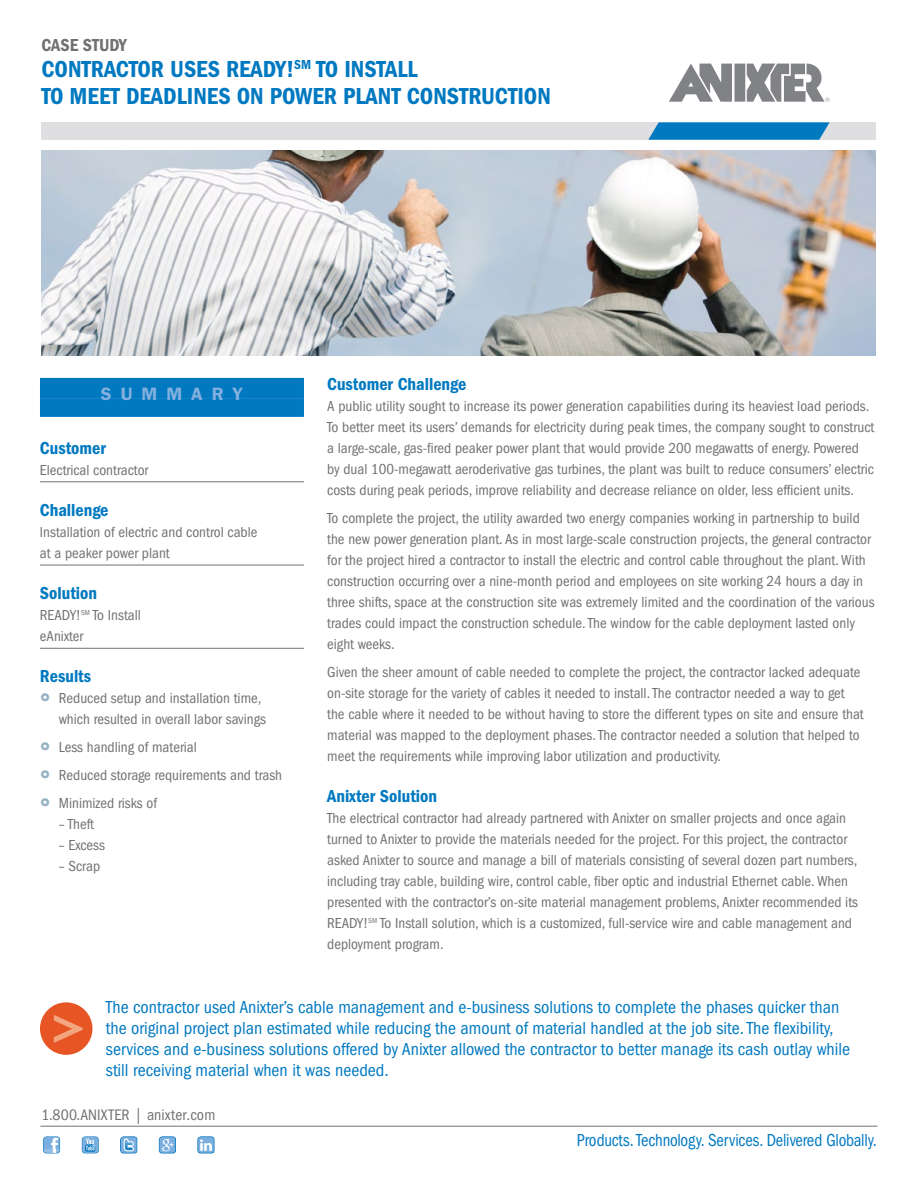
<style>
.page{position:relative;width:918px;height:1188px;background:#fff}
.page>*{position:absolute;margin:0;border:0;box-sizing:border-box;transform-origin:0 0}
.t1{font:24px/27px "ITC Franklin Gothic Std Dm Cd";color:#0079c1}
.t2{font:condensed 18px/21px "ITC Franklin Gothic Std";color:#0079c1}
.t3{font:18px "ITC Franklin Gothic Std Dm Cd";color:#0079c1}
.t4{font:condensed 18px "ITC Franklin Gothic Std";color:#0079c1;scale:.93 1}
.t5{font:18px "ITC Franklin Gothic Std Dm Cd";color:#717073}
.t6{font:600 18px "ITC Franklin Gothic Std";letter-spacing:.5em;color:#83b0de}
.t7{font:condensed 15.75px "ITC Franklin Gothic Std";letter-spacing:.01em;color:#717073}
.t8{font:condensed 15px/21px "ITC Franklin Gothic Std";color:#717073}
.s1{font-family:"ITC Franklin Gothic Std Hvy";font-stretch:normal;font-size:27px;color:#95b1c4}
</style>
<div class="page">
<div style="left:735px;top:64px;width:10px;height:38px;background:#808285"></div>
<svg style="left:669px;top:64px;width:63px;height:38px"></svg>
<svg style="left:747px;top:64px;width:82px;height:38px"></svg>
<div style="left:41px;top:122px;width:835px;height:18px;background:#dfdee0"></div>
<svg style="left:648px;top:122px;width:182px;height:18px;background:#1582c3"></svg>
<img style="left:41px;top:151px;width:835px;height:204px">
<div style="left:40px;top:378px;width:264px;height:21px;background:#0079c1"></div>
<div style="left:40px;top:399px;width:264px;height:18px;background:#0079c1"></div>
<hr style="left:40px;top:481px;width:264px;height:1px;background:#717073">
<hr style="left:40px;top:565px;width:264px;height:1px;background:#717073">
<hr style="left:40px;top:648px;width:264px;height:1px;background:#717073">
<div style="left:40px;top:1002px;width:52px;height:53px;background:#e75525;border-radius:50%"></div>
<svg style="left:54px;top:1015px;width:29px;height:28px"></svg>
<hr style="left:40px;top:1126px;width:838px;height:1px;background:#717073">
<svg style="left:43px;top:1136px;width:17px;height:18px"></svg>
<svg style="left:120px;top:1136px;width:17px;height:18px"></svg>
<svg style="left:82px;top:1136px;width:17px;height:18px"></svg>
<svg style="left:159px;top:1136px;width:17px;height:18px"></svg>
<svg style="left:197px;top:1136px;width:18px;height:18px"></svg>
<p class="t5" style="left:41px;top:35px;width:87px">CASE STUDY</p>
<h1 class="t1" style="left:41px;top:55px;width:511px">CONTRACTOR USES READY!<sup>SM</sup> TO INSTALL<br>TO MEET DEADLINES ON POWER PLANT CONSTRUCTION</h1>
<p class="t6" style="left:101px;top:384px;width:144px">SUMMARY</p>
<p class="t3" style="left:40px;top:437px;width:67px">Customer</p>
<p class="t8" style="left:40px;top:459px;width:110px">Electrical contractor</p>
<p class="t3" style="left:40px;top:500px;width:70px">Challenge</p>
<p class="t8" style="left:40px;top:522px;width:219px">Installation of electric and control cable at a peaker power plant</p>
<p class="t3" style="left:40px;top:583px;width:59px">Solution</p>
<p class="t8" style="left:40px;top:605px;width:102px">READY!<sup>SM</sup> To Install eAnixter</p>
<p class="t3" style="left:40px;top:666px;width:53px">Results</p>
<p class="t8" style="left:59px;top:688px;width:209px;text-indent:-19px"><span class="s1">°</span> Reduced setup and installation time, which resulted in overall labor savings</p>
<p class="t8" style="left:40px;top:733px;width:244px;line-height:27.8px"><span class="s1">°</span> Less handling of material<br><span class="s1">°</span> Reduced storage requirements and trash <span class="s1">°</span> Minimized risks of</p>
<p class="t8" style="left:59px;top:813px;width:37px">– Theft</p>
<p class="t8" style="left:59px;top:834px;width:48px">– Excess</p>
<p class="t8" style="left:59px;top:855px;width:43px">– Scrap</p>
<p class="t3" style="left:327px;top:374px;width:141px">Customer Challenge</p>
<p class="t8" style="left:327px;top:396px;width:549px">A public utility sought to increase its power generation capabilities during its heaviest load periods.<br>To better meet its users’ demands for electricity during peak times, the company sought to construct a large-scale, gas-fired peaker power plant that would provide 200 megawatts of energy. Powered by dual 100-megawatt aeroderivative gas turbines, the plant was built to reduce consumers’ electric costs during peak periods, improve reliability and decrease reliance on older, less efficient units.</p>
<p class="t8" style="left:327px;top:508px;width:549px">To complete the project, the utility awarded two energy companies working in partnership to build the new power generation plant. As in most large-scale construction projects, the general contractor for the project hired a contractor to install the electric and control cable throughout the plant. With construction occurring over a nine-month period and employees on site working 24 hours a day in three shifts, space at the construction site was extremely limited and the coordination of the various trades could impact the construction schedule. The window for the cable deployment lasted only eight weeks.</p>
<p class="t8" style="left:327px;top:662px;width:538px">Given the sheer amount of cable needed to complete the project, the contractor lacked adequate on-site storage for the variety of cables it needed to install. The contractor needed a way to get the cable where it needed to be without having to store the different types on site and ensure that material was mapped to the deployment phases. The contractor needed a solution that helped to meet the requirements while improving labor utilization and productivity.</p>
<p class="t3" style="left:327px;top:786px;width:111px">Anixter Solution</p>
<p class="t8" style="left:327px;top:808px;width:532px">The electrical contractor had already partnered with Anixter on smaller projects and once again turned to Anixter to provide the materials needed for the project. For this project, the contractor asked Anixter to source and manage a bill of materials consisting of several dozen part numbers, including tray cable, building wire, control cable, fiber optic and industrial Ethernet cable. When presented with the contractor’s on-site material management problems, Anixter recommended its READY!<sup>SM</sup> To Install solution, which is a customized, full-service wire and cable management and deployment program.</p>
<p class="t2" style="left:106px;top:996px;width:746px">The contractor used Anixter’s cable management and e-business solutions to complete the phases quicker than the original project plan estimated while reducing the amount of material handled at the job site. The flexibility, services and e-business solutions offered by Anixter allowed the contractor to better manage its cash outlay while still receiving material when it was needed.</p>
<p class="t7" style="left:41px;top:1106px;width:175px">1.800.ANIXTER | anixter.com</p>
<p class="t4" style="left:577px;top:1130px;width:324px">Products. Technology. Services. Delivered Globally.</p>
</div>
